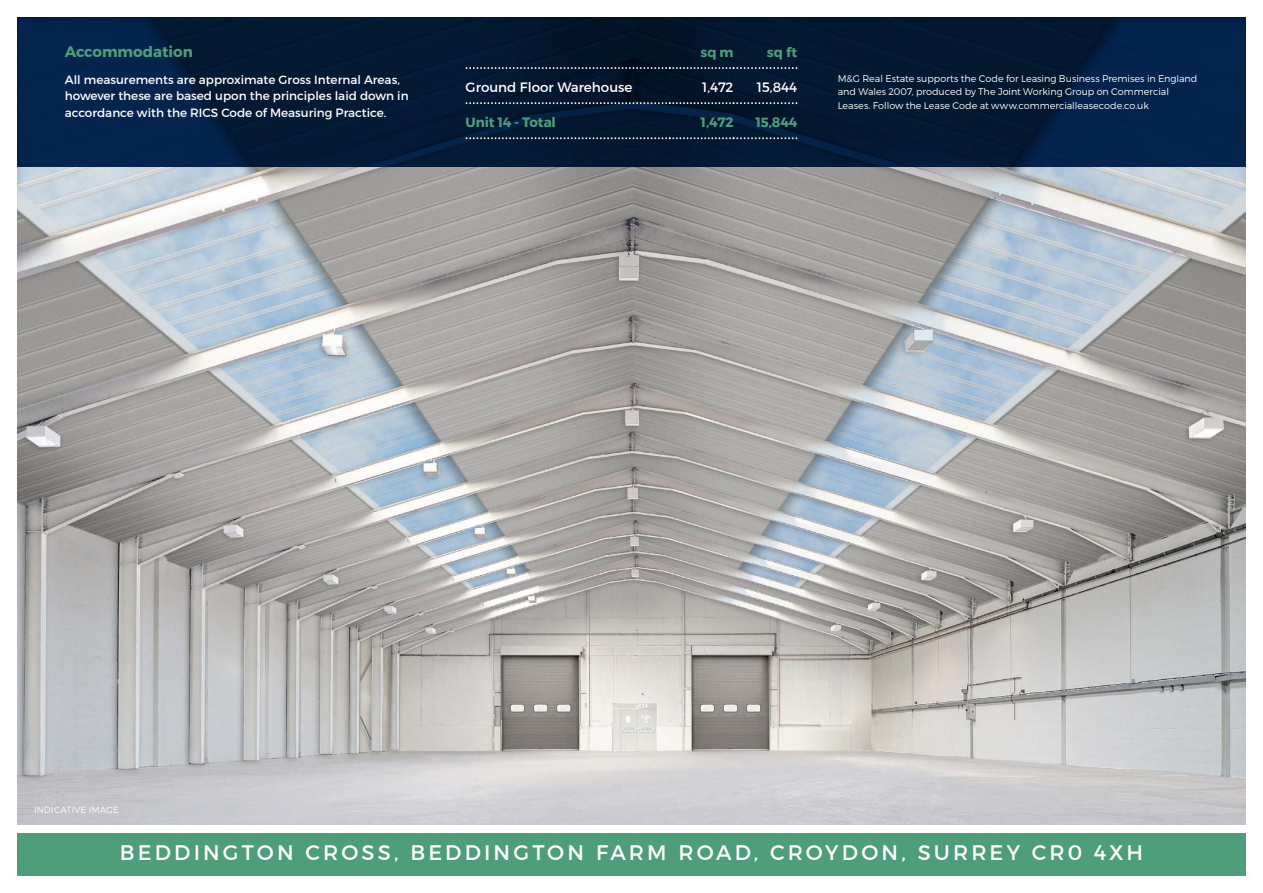
<style>
.page{position:relative;width:1263px;height:893px;background:#fff}
.page>*{position:absolute;margin:0;border:0;box-sizing:border-box;transform-origin:0 0}
.t1{font:21px "Montserrat";letter-spacing:.145em;color:#fff}
.t2{font:700 15px "Montserrat";color:#4e9e7b}
.t3{font:13.5px "Montserrat";color:#fff}
.t4{font:700 13.5px "Montserrat";letter-spacing:-.01em;color:#4e9e7b}
.t5{font:12px/16.5px "Montserrat";color:#fff}
.t6{font:300 9.6px/13.5px "Montserrat";color:#fff}
.t7{font:300 9px "Montserrat";letter-spacing:.01em;color:#fff}
</style>
<div class="page">
<img style="left:17px;top:167px;width:1229px;height:658px">
<svg style="left:17px;top:17px;width:1229px;height:150px;fill:#041a32"></svg>
<div style="left:17px;top:833px;width:1229px;height:43px;background:#4e9e7b"></div>
<svg style="left:466px;top:67px;width:331px;height:2px"></svg>
<svg style="left:466px;top:102px;width:331px;height:2px"></svg>
<svg style="left:466px;top:137px;width:331px;height:2px"></svg>
<h2 class="t2" style="left:65px;top:42px;width:129px">Accommodation</h2>
<p class="t5" style="left:65px;top:71px;width:345px">All measurements are approximate Gross Internal Areas, however these are based upon the principles laid down in accordance with the RICS Code of Measuring Practice.</p>
<h3 class="t4" style="left:701px;top:44px;width:34px">sq m</h3>
<h3 class="t4" style="left:767px;top:44px;width:32px">sq ft</h3>
<h3 class="t3" style="left:466px;top:79px;width:168px">Ground Floor Warehouse</h3>
<h3 class="t3" style="left:702px;top:79px;width:33px">1,472</h3>
<h3 class="t3" style="left:757px;top:79px;width:42px">15,844</h3>
<h3 class="t4" style="left:466px;top:114px;width:92px">Unit 14 - Total</h3>
<h3 class="t4" style="left:701px;top:114px;width:34px">1,472</h3>
<h3 class="t4" style="left:755px;top:114px;width:43px">15,844</h3>
<p class="t6" style="left:838px;top:71px;width:361px">M&amp;G Real Estate supports the Code for Leasing Business Premises in England and Wales 2007, produced by The Joint Working Group on Commercial<br>Leases. Follow the Lease Code at www.commercialleasecode.co.uk</p>
<p class="t7" style="left:34px;top:804px;width:87px">INDICATIVE IMAGE</p>
<h1 class="t1" style="left:120px;top:840px;width:1024px">BEDDINGTON CROSS, BEDDINGTON FARM ROAD, CROYDON, SURREY CR0 4XH</h1>
</div>
